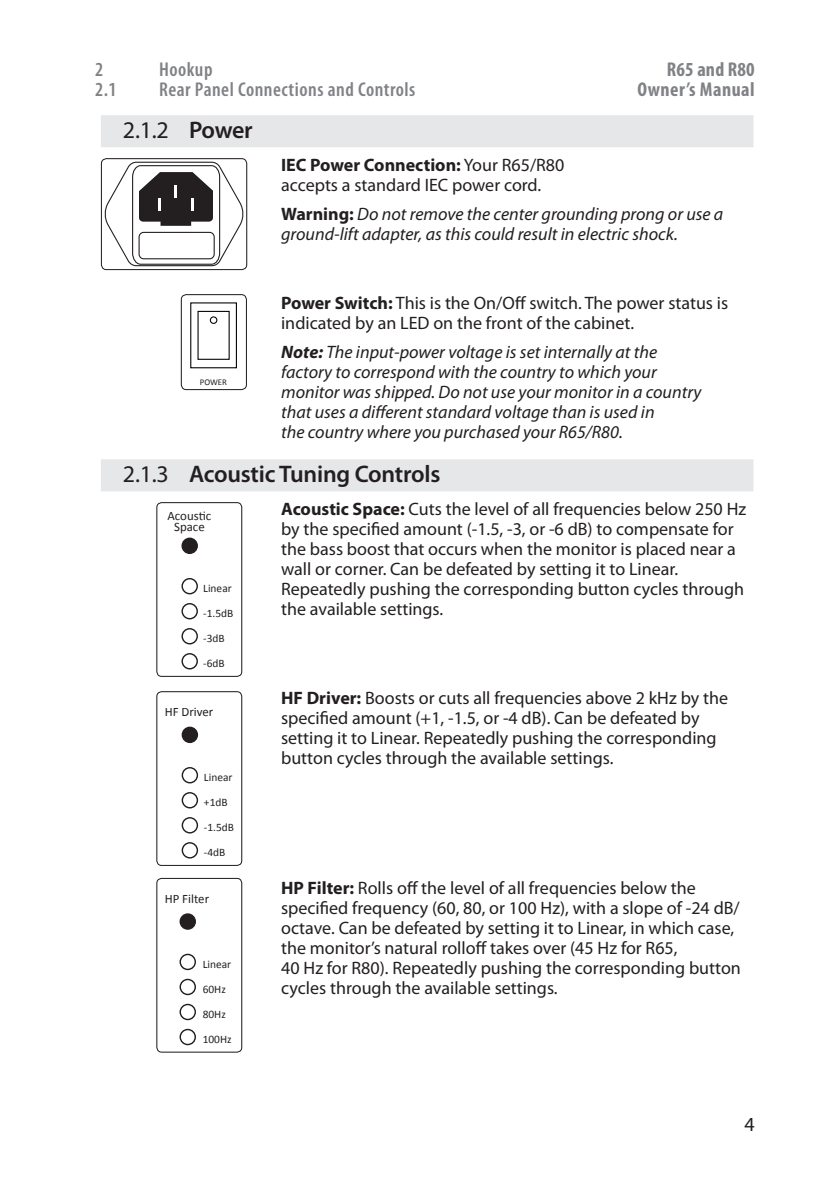
<style>
.page{position:relative;width:840px;height:1191px;background:#fff}
.page>*{position:absolute;margin:0;border:0;box-sizing:border-box;transform-origin:0 0}
._0_N_M_Subsection_He{font:600 24px "Myriad Pro";letter-spacing:-.01em;color:#231f20}
._0_N_M_Subsection_He-2{font:24px "Myriad Pro";color:#231f20}
.t1{font:600 condensed 20px "Myriad Pro";letter-spacing:.025em;color:#808285}
.t2{font:700 condensed 20px/20px "Myriad Pro";letter-spacing:.025em;color:#808285;text-align:right}
.t3{font:20px "Myriad Pro";color:#231f20}
.Body{font:18px/20px "Myriad Pro";color:#231f20}
.PowerTip_Note_Italic{font:italic 18px/20px "Myriad Pro";color:#231f20}
.Body-2{font:italic 18px/20px "Myriad Pro";color:#231f20}
.t4{font:12.8px/11.2px "Calibri";color:#231f20;text-align:center}
.t5{font:11.4px/25px "Calibri";color:#231f20}
.t6{font:8.8px "Calibri";color:#231f20}
.s1{font-weight:600}
.s2{font-weight:700}
.s3{font-weight:700;font-style:normal}
.s4{font-weight:400}
</style>
<div class="page">
<div style="left:101px;top:115px;width:652px;height:32px;background:#e6e7e9"></div>
<div style="left:101px;top:459px;width:652px;height:32px;background:#e6e7e9"></div>
<svg style="left:101px;top:160px;width:144px;height:110px"></svg>
<div style="left:101px;top:158px;width:146px;height:112px;border:1px solid #231f20;border-radius:5px"></div>
<svg style="left:181px;top:296px;width:64px;height:92px"></svg>
<div style="left:191px;top:303px;width:45px;height:65px;background:#fff"></div>
<div style="left:190px;top:302px;width:47px;height:66px;border:1px solid #050504"></div>
<div style="left:197px;top:311px;width:32px;height:49px;border:1px solid #050504"></div>
<div style="left:210px;top:316px;width:7px;height:8px;border:1px solid #050504;border-radius:50%"></div>
<div style="left:181px;top:294px;width:66px;height:96px;border:1px solid #231f20;border-radius:5px"></div>
<svg style="left:158px;top:502px;width:84px;height:173px"></svg>
<div style="left:182px;top:538px;width:15px;height:15px;background:#231f20;border-radius:50%"></div>
<div style="left:181px;top:537px;width:17px;height:17px;border:1px solid #231f20;border-radius:50%"></div>
<svg style="left:182px;top:578px;width:15px;height:15px"></svg>
<div style="left:181px;top:578px;width:17px;height:16px;border:1px solid #231f20;border-radius:50%"></div>
<svg style="left:182px;top:603px;width:15px;height:15px"></svg>
<div style="left:181px;top:603px;width:17px;height:16px;border:1px solid #231f20;border-radius:50%"></div>
<svg style="left:182px;top:629px;width:15px;height:15px"></svg>
<div style="left:181px;top:628px;width:17px;height:16px;border:1px solid #231f20;border-radius:50%"></div>
<svg style="left:182px;top:654px;width:15px;height:15px"></svg>
<div style="left:181px;top:653px;width:17px;height:16px;border:1px solid #231f20;border-radius:50%"></div>
<div style="left:156px;top:502px;width:86px;height:175px;border:1px solid #231f20;border-radius:5px"></div>
<svg style="left:158px;top:691px;width:84px;height:173px"></svg>
<div style="left:182px;top:727px;width:15px;height:15px;background:#231f20;border-radius:50%"></div>
<div style="left:181px;top:726px;width:17px;height:17px;border:1px solid #231f20;border-radius:50%"></div>
<svg style="left:182px;top:767px;width:15px;height:15px"></svg>
<div style="left:181px;top:767px;width:17px;height:16px;border:1px solid #231f20;border-radius:50%"></div>
<svg style="left:182px;top:792px;width:15px;height:15px"></svg>
<div style="left:181px;top:792px;width:17px;height:16px;border:1px solid #231f20;border-radius:50%"></div>
<svg style="left:182px;top:818px;width:15px;height:14px"></svg>
<div style="left:181px;top:817px;width:17px;height:16px;border:1px solid #231f20;border-radius:50%"></div>
<svg style="left:182px;top:843px;width:15px;height:15px"></svg>
<div style="left:181px;top:842px;width:17px;height:16px;border:1px solid #231f20;border-radius:50%"></div>
<div style="left:156px;top:691px;width:86px;height:175px;border:1px solid #231f20;border-radius:5px"></div>
<svg style="left:158px;top:878px;width:84px;height:174px"></svg>
<div style="left:180px;top:914px;width:15px;height:15px;background:#231f20;border-radius:50%"></div>
<div style="left:179px;top:913px;width:17px;height:16px;border:1px solid #231f20;border-radius:50%"></div>
<svg style="left:180px;top:954px;width:15px;height:15px"></svg>
<div style="left:179px;top:953px;width:17px;height:17px;border:1px solid #231f20;border-radius:50%"></div>
<svg style="left:180px;top:979px;width:15px;height:15px"></svg>
<div style="left:179px;top:978px;width:17px;height:17px;border:1px solid #231f20;border-radius:50%"></div>
<svg style="left:180px;top:1004px;width:15px;height:15px"></svg>
<div style="left:179px;top:1003px;width:17px;height:17px;border:1px solid #231f20;border-radius:50%"></div>
<svg style="left:180px;top:1029px;width:15px;height:15px"></svg>
<div style="left:179px;top:1028px;width:17px;height:17px;border:1px solid #231f20;border-radius:50%"></div>
<div style="left:156px;top:878px;width:86px;height:174px;border:1px solid #231f20;border-radius:5px"></div>
<p class="t1" style="left:95px;top:58px;width:10px">2</p>
<p class="t1" style="left:159px;top:58px;width:55px">Hookup</p>
<p class="t1" style="left:95px;top:78px;width:23px">2.1</p>
<p class="t1" style="left:159px;top:78px;width:257px">Rear Panel Connections and Controls</p>
<p class="_0_N_M_Subsection_He-2" style="left:123px;top:117px;width:131px">2.1.2 <span class="s1">Power</span></p>
<p class="t2" style="left:637px;top:59px;width:119px">R65 and R80<br>Owner’s Manual</p>
<p class="Body" style="left:281px;top:156px;width:284px"><span class="s2">IEC Power Connection:</span> Your R65/R80 accepts a standard IEC power cord.</p>
<p class="Body-2" style="left:281px;top:205px;width:443px"><span class="s3">Warning:</span> Do not remove the center grounding prong or use a ground-lift adapter, as this could result in electric shock.</p>
<p class="Body" style="left:281px;top:294px;width:448px"><span class="s2">Power Switch:</span> This is the On/Off switch. The power status is indicated by an LED on the front of the cabinet.</p>
<p class="PowerTip_Note_Italic" style="left:281px;top:343px;width:421px"><span class="s2">Note:</span> The input-power voltage is set internally at the factory to correspond with the country to which your monitor was shipped. Do not use your monitor in a country that uses a different standard voltage than is used in<br>the country where you purchased your R65/R80.</p>
<p class="_0_N_M_Subsection_He" style="left:123px;top:461px;width:319px"><span class="s4">2.1.3</span> Acoustic Tuning Controls</p>
<p class="Body" style="left:281px;top:500px;width:466px"><span class="s2">Acoustic Space:</span> Cuts the level of all frequencies below 250 Hz by the specified amount (-1.5, -3, or -6 dB) to compensate for the bass boost that occurs when the monitor is placed near a wall or corner. Can be defeated by setting it to Linear.<br>Repeatedly pushing the corresponding button cycles through the available settings.</p>
<p class="t6" style="left:200px;top:376px;width:29px">POWER</p>
<p class="t6" style="left:386px;top:406px;width:91px">220-240V~,50-60Hz,T1AL</p>
<p class="t4" style="left:167px;top:509px;width:45px">Acoustic<br>Space</p>
<p class="t4" style="left:263px;top:517px;width:50px">HF Driver</p>
<p class="t4" style="left:362px;top:517px;width:46px">HP Filter</p>
<p class="t5" style="left:203px;top:575px;width:30px">Linear</p>
<p class="t5" style="left:302px;top:575px;width:30px">Linear</p>
<p class="t5" style="left:400px;top:575px;width:30px">Linear</p>
<p class="t5" style="left:203px;top:600px;width:32px">-1.5dB -3dB -6dB</p>
<p class="t5" style="left:302px;top:600px;width:25px">+1dB</p>
<p class="t5" style="left:400px;top:600px;width:25px">60Hz</p>
<p class="Body" style="left:281px;top:689px;width:448px"><span class="s2">HF Driver:</span> Boosts or cuts all frequencies above 2 kHz by the specified amount (+1, -1.5, or -4 dB). Can be defeated by setting it to Linear. Repeatedly pushing the corresponding button cycles through the available settings.</p>
<p class="t4" style="left:165px;top:706px;width:50px">HF Driver</p>
<p class="t4" style="left:264px;top:706px;width:46px">HP Filter</p>
<p class="t5" style="left:204px;top:764px;width:30px">Linear</p>
<p class="t5" style="left:204px;top:789px;width:32px">+1dB -1.5dB -4dB</p>
<p class="t4" style="left:165px;top:892px;width:46px">HP Filter</p>
<p class="t5" style="left:203px;top:950px;width:30px">Linear</p>
<p class="t5" style="left:203px;top:975px;width:30px">60Hz<br>80Hz<br>100Hz</p>
<p class="Body" style="left:281px;top:878px;width:461px"><span class="s2">HP Filter:</span> Rolls off the level of all frequencies below the specified frequency (60, 80, or 100 Hz), with a slope of -24 dB/ octave. Can be defeated by setting it to Linear, in which case, the monitor’s natural rolloff takes over (45 Hz for R65,<br>40 Hz for R80). Repeatedly pushing the corresponding button cycles through the available settings.</p>
<p class="t3" style="left:744px;top:1113px;width:12px">4</p>
</div>
